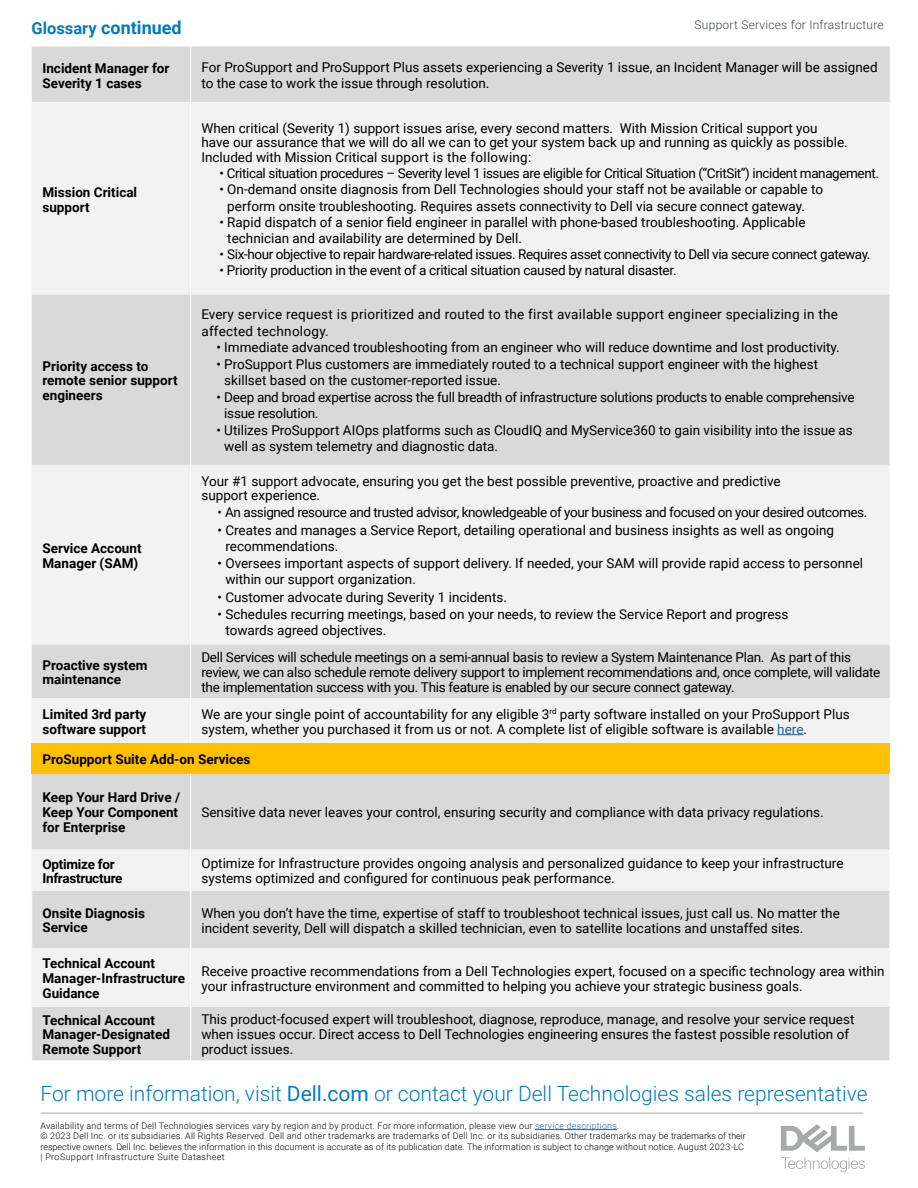
<style>
.page{position:relative;width:918px;height:1188px;background:#fff}
.page>*{position:absolute;margin:0;border:0;box-sizing:border-box;transform-origin:0 0}
.t1{font:300 21px "Roboto";color:#007bc3}
.t2{font:700 18px "Roboto";color:#007bc3}
.t3{font:13.5px/16.2px "Roboto";color:#000}
.t4{font:13.5px/14.5px "Roboto";letter-spacing:-.02em;color:#000}
.t5{font:700 13.5px/14.5px "Roboto";color:#000}
.t6{font:13.5px "Roboto";letter-spacing:-.03em;color:#000}
.t7{font:13.5px/16.5px "Roboto";letter-spacing:.02em;color:#000}
.t8{font:700 13.5px/14.5px "Roboto";letter-spacing:-.02em;color:#000}
.t9{font:300 12px "Roboto";letter-spacing:.02em;color:#3f454f}
.t10{font:300 9px/10.5px "Roboto";letter-spacing:.02em;color:#000}
.s1{font-size:16.5px}
.s2{color:#215e9e}
.s3{font-weight:400}
</style>
<div class="page">
<hr style="left:41px;top:1113px;width:822px;height:1px;background:#aaa">
<hr style="left:535px;top:1129px;width:82px;height:1px;background:#215e9e">
<svg style="left:781px;top:1124px;width:84px;height:48px"></svg>
<div style="left:32px;top:46px;width:858px;height:1014px;background:#d9d9d9"></div>
<div style="left:32px;top:102px;width:858px;height:193px;background:#f2f2f2"></div>
<div style="left:32px;top:295px;width:858px;height:170px;background:#d9d9d9"></div>
<svg style="left:32px;top:465px;width:858px;height:542px;fill:#f2f2f2"></svg>
<div style="left:32px;top:743px;width:858px;height:30px;background:#ffc000"></div>
<hr style="left:190px;top:773px;width:1px;height:76px;background:#fff">
<hr style="left:190px;top:849px;width:1px;height:42px;background:#fff">
<hr style="left:190px;top:102px;width:1px;height:193px;background:#fff">
<hr style="left:190px;top:295px;width:1px;height:170px;background:#fff">
<hr style="left:190px;top:465px;width:1px;height:180px;background:#fff">
<hr style="left:190px;top:645px;width:1px;height:53px;background:#fff">
<hr style="left:190px;top:698px;width:1px;height:45px;background:#fff">
<hr style="left:190px;top:891px;width:1px;height:57px;background:#fff">
<hr style="left:190px;top:948px;width:1px;height:59px;background:#fff">
<hr style="left:190px;top:1007px;width:1px;height:53px;background:#fff">
<hr style="left:190px;top:46px;width:1px;height:56px;background:#fff">
<svg style="left:777px;top:734px;width:27px;height:1px"></svg>
<h2 class="t2" style="left:32px;top:15px;width:152px"><span class="s1">Glossary</span> continued</h2>
<p class="t9" style="left:695px;top:16px;width:191px">Support Services for Infrastructure</p>
<p class="t5" style="left:42px;top:60px;width:129px;line-height:15px">Incident Manager for<br>Severity 1 cases</p>
<p class="t3" style="left:201px;top:59px;width:678px">For ProSupport and ProSupport Plus assets experiencing a Severity 1 issue, an Incident Manager will be assigned to the case to work the issue through resolution.</p>
<p class="t5" style="left:42px;top:184px;width:96px;line-height:15px">Mission Critical support</p>
<p class="t5" style="left:42px;top:358px;width:137px">Priority access to remote senior support engineers</p>
<p class="t5" style="left:42px;top:540px;width:101px;line-height:15px">Service Account<br>Manager (SAM)</p>
<p class="t3" style="left:201px;top:120px;width:648px;line-height:14.5px">When critical (Severity 1) support issues arise, every second matters. With Mission Critical support you have our assurance that we will do all we can to get your system back up and running as quickly as possible.<br>Included with Mission Critical support is the following:</p>
<p class="t6" style="left:219px;top:164px;width:661px">• Critical situation procedures – Severity level 1 issues are eligible for Critical Situation (“CritSit”) incident management.</p>
<p class="t3" style="left:227px;top:181px;width:597px;text-indent:-8px">• On-demand onsite diagnosis from Dell Technologies should your staff not be available or capable to perform onsite troubleshooting. Requires assets connectivity to Dell via secure connect gateway.</p>
<p class="t3" style="left:227px;top:213px;width:580px;text-indent:-8px">• Rapid dispatch of a senior field engineer in parallel with phone-based troubleshooting. Applicable technician and availability are determined by Dell.</p>
<p class="t6" style="left:219px;top:245px;width:653px">• Six-hour objective to repair hardware-related issues. Requires asset connectivity to Dell via secure connect gateway.</p>
<p class="t4" style="left:219px;top:263px;width:459px">• Priority production in the event of a critical situation caused by natural disaster.</p>
<p class="t7" style="left:201px;top:306px;width:638px">Every service request is prioritized and routed to the first available support engineer specializing in the affected technology.</p>
<p class="t3" style="left:216px;top:339px;width:625px">• Immediate advanced troubleshooting from an engineer who will reduce downtime and lost productivity.</p>
<p class="t3" style="left:224px;top:355px;width:595px;text-indent:-8px">• ProSupport Plus customers are immediately routed to a technical support engineer with the highest skillset based on the customer-reported issue.</p>
<p class="t4" style="left:224px;top:388px;width:632px;line-height:16.5px;text-indent:-8px">• Deep and broad expertise across the full breadth of infrastructure solutions products to enable comprehensive issue resolution.</p>
<p class="t3" style="left:224px;top:421px;width:630px;text-indent:-8px">• Utilizes ProSupport AIOps platforms such as CloudIQ and MyService360 to gain visibility into the issue as well as system telemetry and diagnostic data.</p>
<p class="t3" style="left:201px;top:473px;width:581px;line-height:14.5px">Your #1 support advocate, ensuring you get the best possible preventive, proactive and predictive support experience.</p>
<p class="t6" style="left:218px;top:503px;width:651px">• An assigned resource and trusted advisor, knowledgeable of your business and focused on your desired outcomes.</p>
<p class="t3" style="left:225px;top:521px;width:610px;text-indent:-8px">• Creates and manages a Service Report, detailing operational and business insights as well as ongoing recommendations.</p>
<p class="t3" style="left:225px;top:555px;width:639px;text-indent:-8px">• Oversees important aspects of support delivery. If needed, your SAM will provide rapid access to personnel within our support organization.</p>
<p class="t3" style="left:218px;top:588px;width:291px">• Customer advocate during Severity 1 incidents.</p>
<p class="t3" style="left:225px;top:605px;width:565px;text-indent:-8px">• Schedules recurring meetings, based on your needs, to review the Service Report and progress towards agreed objectives.</p>
<p class="t5" style="left:42px;top:657px;width:107px">Proactive system maintenance</p>
<p class="t4" style="left:201px;top:650px;width:681px">Dell Services will schedule meetings on a semi-annual basis to review a System Maintenance Plan. As part of this review, we can also schedule remote delivery support to implement recommendations and, once complete, will validate the implementation success with you. This feature is enabled by our secure connect gateway.</p>
<p class="t5" style="left:42px;top:706px;width:105px;line-height:15px">Limited 3rd party software support</p>
<p class="t3" style="left:201px;top:706px;width:650px;line-height:15px">We are your single point of accountability for any eligible 3<sup>rd</sup> party software installed on your ProSupport Plus system, whether you purchased it from us or not. A complete list of eligible software is available <span class="s2">here</span>.</p>
<p class="t5" style="left:42px;top:751px;width:209px">ProSupport Suite Add-on Services</p>
<p class="t5" style="left:42px;top:790px;width:139px">Keep Your Hard Drive /<br>Keep Your Component for Enterprise</p>
<p class="t3" style="left:201px;top:804px;width:624px">Sensitive data never leaves your control, ensuring security and compliance with data privacy regulations.</p>
<p class="t8" style="left:42px;top:856px;width:82px">Optimize for<br>Infrastructure</p>
<p class="t3" style="left:201px;top:856px;width:644px;line-height:15px">Optimize for Infrastructure provides ongoing analysis and personalized guidance to keep your infrastructure systems optimized and configured for continuous peak performance.</p>
<p class="t5" style="left:42px;top:905px;width:104px">Onsite Diagnosis<br>Service</p>
<p class="t3" style="left:201px;top:905px;width:640px;line-height:15px">When you don’t have the time, expertise of staff to troubleshoot technical issues, just call us. No matter the incident severity, Dell will dispatch a skilled technician, even to satellite locations and unstaffed sites.</p>
<p class="t5" style="left:42px;top:956px;width:144px">Technical Account<br>Manager-Infrastructure<br>Guidance</p>
<p class="t3" style="left:201px;top:963px;width:685px;line-height:15px">Receive proactive recommendations from a Dell Technologies expert, focused on a specific technology area within your infrastructure environment and committed to helping you achieve your strategic business goals.</p>
<p class="t5" style="left:42px;top:1012px;width:129px">Technical Account<br>Manager-Designated<br>Remote Support</p>
<p class="t3" style="left:201px;top:1011px;width:655px;line-height:15px">This product-focused expert will troubleshoot, diagnose, reproduce, manage, and resolve your service request when issues occur. Direct access to Dell Technologies engineering ensures the fastest possible resolution of product issues.</p>
<h1 class="t1" style="left:40px;top:1079px;width:829px">For more information, visit <span class="s3">Dell.com</span> or contact your Dell Technologies sales representative</h1>
<p class="t10" style="left:41px;top:1120px;width:707px">Availability and terms of Dell Technologies services vary by region and by product. For more information, please view our <span class="s2">service descriptions</span>.<br>© 2023 Dell Inc. or its subsidiaries. All Rights Reserved. Dell and other trademarks are trademarks of Dell Inc. or its subsidiaries. Other trademarks may be trademarks of their respective owners. Dell Inc. believes the information in this document is accurate as of its publication date. The information is subject to change without notice. August 2023-LC | ProSupport Infrastructure Suite Datasheet</p>
</div>
